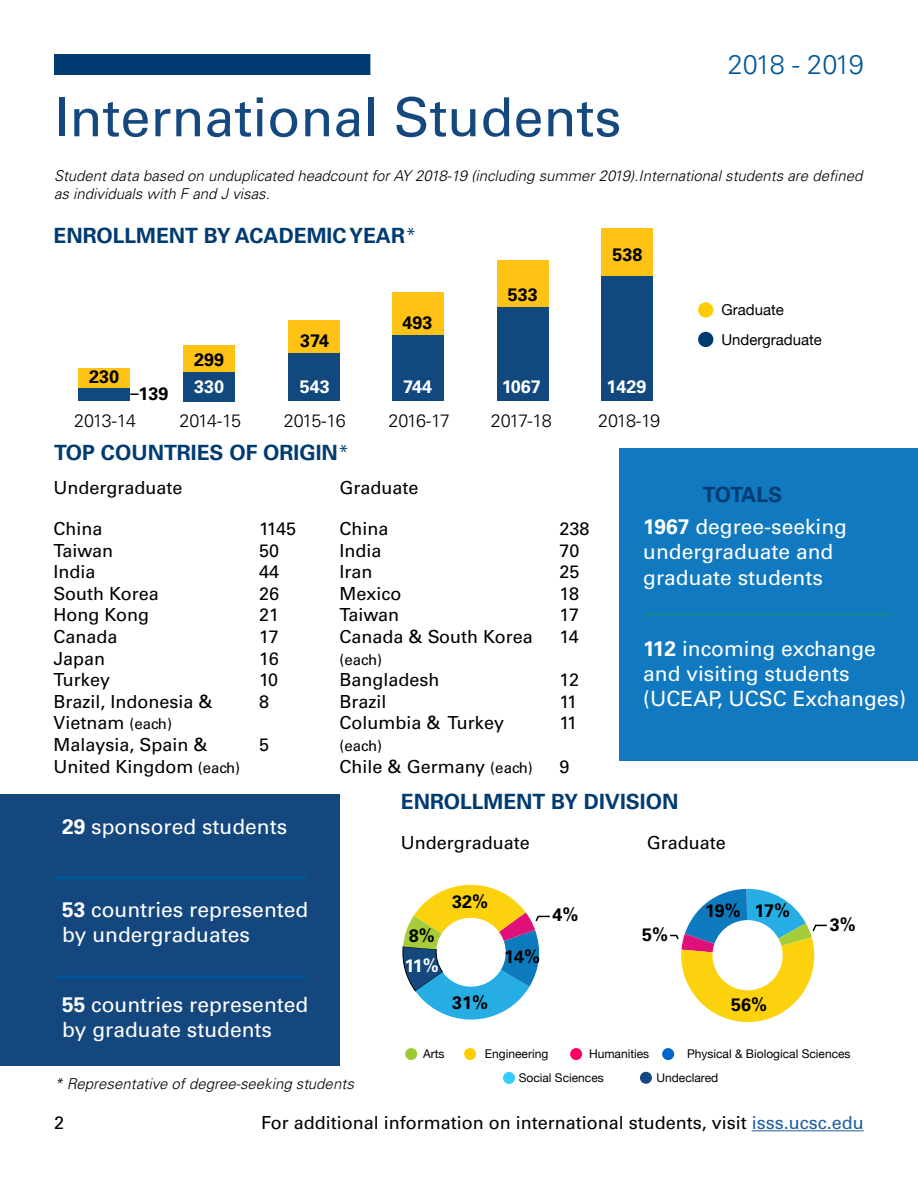
<style>
.page{position:relative;width:918px;height:1188px;background:#fff}
.page>*{position:absolute;margin:0;border:0;box-sizing:border-box;transform-origin:0 0}
.t1{font:54px "Univers LT Std";color:#14487e}
.t2{font:300 27px "Univers LT Std";letter-spacing:-.04em;color:#005798}
.t3{font:21px/25.2px "Univers LT Std";color:#fff}
.t4{font:700 21px "Univers LT Std";color:#003b71}
.t5{font:700 21px "Univers LT Std";color:#003c72}
.t6{font:18px/21.6px "Univers LT Std";color:#000}
.t7{font:700 18px "Univers LT Std";color:#000}
.t8{font:300 18px "Univers LT Std";letter-spacing:-.05em;color:#000}
.t9{font:700 18px "Univers LT Std";color:#fff}
.t10{font:italic 300 15px/18px "Univers LT Std";color:#000}
.t11{font:15px/29.5px "Helvetica Neue";color:#000}
.t12{font:15px "Univers LT Std";color:#000}
.t13{font:12px/23.9px "Helvetica Neue";color:#000}
.s1{font-weight:300}
.s2{font-size:15px}
.s3{font-weight:700}
.s4{color:#215e9e}
</style>
<div class="page">
<div style="left:602px;top:276px;width:51px;height:125px;background:#11487e"></div>
<div style="left:602px;top:228px;width:51px;height:48px;background:#ffc316"></div>
<div style="left:78px;top:369px;width:51px;height:20px;background:#ffc316"></div>
<div style="left:183px;top:346px;width:52px;height:26px;background:#ffc316"></div>
<div style="left:288px;top:320px;width:51px;height:33px;background:#ffc316"></div>
<div style="left:392px;top:292px;width:52px;height:44px;background:#ffc316"></div>
<div style="left:497px;top:260px;width:51px;height:47px;background:#ffc316"></div>
<div style="left:78px;top:389px;width:51px;height:12px;background:#11487e"></div>
<div style="left:183px;top:372px;width:52px;height:29px;background:#11487e"></div>
<div style="left:288px;top:353px;width:51px;height:48px;background:#11487e"></div>
<div style="left:392px;top:336px;width:52px;height:65px;background:#11487e"></div>
<div style="left:497px;top:307px;width:51px;height:94px;background:#11487e"></div>
<div style="left:0;top:794px;width:340px;height:272px;background:#14477d"></div>
<div style="left:620px;top:448px;width:298px;height:313px;background:#1079bf"></div>
<hr style="left:752px;top:1130px;width:112px;height:1px;background:#215e9e">
<div style="left:698px;top:302px;width:15px;height:16px;background:#fc0;border-radius:50%"></div>
<div style="left:698px;top:332px;width:15px;height:15px;background:#003c72;border-radius:50%"></div>
<div style="left:405px;top:1048px;width:12px;height:12px;background:#9c3;border-radius:50%"></div>
<div style="left:464px;top:1048px;width:12px;height:12px;background:#fc0;border-radius:50%"></div>
<div style="left:570px;top:1048px;width:12px;height:12px;background:#f06;border-radius:50%"></div>
<div style="left:503px;top:1072px;width:12px;height:12px;background:#3cf;border-radius:50%"></div>
<div style="left:640px;top:1072px;width:12px;height:12px;background:#14477d;border-radius:50%"></div>
<div style="left:662px;top:1048px;width:12px;height:12px;background:#06c;border-radius:50%"></div>
<div style="left:54px;top:54px;width:316px;height:21px;background:#003b71"></div>
<hr style="left:643px;top:613px;width:251px;height:3px;background:#128598">
<hr style="left:54px;top:876px;width:252px;height:3px;background:#005798">
<hr style="left:54px;top:975px;width:252px;height:3px;background:#005798">
<svg style="left:402px;top:884px;width:148px;height:136px"></svg>
<svg style="left:130px;top:393px;width:9px;height:2px"></svg>
<svg style="left:666px;top:888px;width:161px;height:162px"></svg>
<h2 class="t2" style="left:728px;top:48px;width:138px">2018 - 2019</h2>
<h1 class="t1" style="left:54px;top:85px;width:569px">International Students</h1>
<p class="t10" style="left:54px;top:167px;width:810px">Student data based on unduplicated headcount for AY 2018-19 (including summer 2019).International students are defined as individuals with F and J visas.</p>
<p class="t4" style="left:54px;top:223px;width:365px">ENROLLMENT BY ACADEMIC YEAR<span class="s1">*</span></p>
<p class="t7" style="left:194px;top:349px;width:32px">299</p>
<p class="t7" style="left:300px;top:330px;width:31px">374</p>
<p class="t7" style="left:403px;top:313px;width:32px">493</p>
<p class="t7" style="left:508px;top:284px;width:32px">533</p>
<p class="t7" style="left:613px;top:244px;width:32px">538</p>
<p class="t7" style="left:89px;top:366px;width:32px">230</p>
<p class="t7" style="left:139px;top:384px;width:32px">139</p>
<p class="t9" style="left:194px;top:376px;width:32px">330</p>
<p class="t9" style="left:300px;top:376px;width:32px">543</p>
<p class="t9" style="left:403px;top:376px;width:31px">744</p>
<p class="t9" style="left:502px;top:376px;width:40px">1067</p>
<p class="t9" style="left:607px;top:376px;width:42px">1429</p>
<p class="t8" style="left:74px;top:410px;width:63px">2013-14</p>
<p class="t8" style="left:179px;top:410px;width:63px">2014-15</p>
<p class="t8" style="left:284px;top:410px;width:63px">2015-16</p>
<p class="t8" style="left:388px;top:410px;width:63px">2016-17</p>
<p class="t8" style="left:491px;top:410px;width:63px">2017-18</p>
<p class="t8" style="left:598px;top:410px;width:64px">2018-19</p>
<p class="t5" style="left:54px;top:440px;width:297px">TOP COUNTRIES OF ORIGIN<span class="s1">*</span></p>
<p class="t6" style="left:54px;top:477px;width:131px">Undergraduate</p>
<p class="t6" style="left:340px;top:477px;width:81px">Graduate</p>
<p class="t11" style="left:721px;top:296px;width:102px">Graduate<br>Undergraduate</p>
<p class="t5" style="left:703px;top:482px;width:81px">TOTALS</p>
<p class="t6" style="left:54px;top:518px;width:188px">China<br>Taiwan<br>India<br>South Korea<br>Hong Kong<br>Canada<br>Japan<br>Turkey<br>Brazil, Indonesia &amp;<br>Vietnam <span class="s2">(each)<br></span>Malaysia, Spain &amp;<br>United Kingdom <span class="s2">(each)</span></p>
<p class="t6" style="left:340px;top:518px;width:195px">China<br>India<br>Iran<br>Mexico<br>Taiwan<br>Canada &amp; South Korea</p>
<p class="t6" style="left:259px;top:518px;width:38px">1145<br>50<br>44<br>26<br>21<br>17<br>16<br>10<br>8</p>
<p class="t6" style="left:259px;top:734px;width:12px">5</p>
<p class="t12" style="left:340px;top:650px;width:44px">(each)</p>
<p class="t6" style="left:340px;top:669px;width:166px">Bangladesh<br>Brazil<br>Columbia &amp; Turkey</p>
<p class="t12" style="left:340px;top:737px;width:44px">(each)</p>
<p class="t6" style="left:340px;top:755px;width:195px">Chile &amp; Germany <span class="s2">(each)</span></p>
<p class="t6" style="left:559px;top:518px;width:32px">238<br>70<br>25<br>18<br>17<br>14</p>
<p class="t6" style="left:559px;top:669px;width:21px">12<br>11<br>11</p>
<p class="t6" style="left:559px;top:755px;width:12px">9</p>
<p class="t3" style="left:643px;top:514px;width:205px"><span class="s3">1967</span> degree-seeking undergraduate and graduate students</p>
<p class="t3" style="left:643px;top:636px;width:264px"><span class="s3">112</span> incoming exchange and visiting students (UCEAP, UCSC Exchanges)</p>
<p class="t4" style="left:401px;top:790px;width:279px">ENROLLMENT BY DIVISION</p>
<p class="t3" style="left:62px;top:814px;width:227px"><span class="s3">29</span> sponsored students</p>
<p class="t6" style="left:401px;top:832px;width:131px">Undergraduate</p>
<p class="t6" style="left:647px;top:832px;width:81px">Graduate</p>
<p class="t3" style="left:62px;top:897px;width:248px"><span class="s3">53</span> countries represented by undergraduates</p>
<p class="t7" style="left:409px;top:925px;width:28px">8%</p>
<p class="t7" style="left:452px;top:891px;width:38px">32%</p>
<p class="t7" style="left:553px;top:904px;width:28px">4%</p>
<p class="t7" style="left:642px;top:924px;width:28px">5%</p>
<p class="t7" style="left:705px;top:900px;width:86px">19% 17%</p>
<p class="t7" style="left:830px;top:914px;width:28px">3%</p>
<p class="t9" style="left:405px;top:955px;width:36px">11%</p>
<p class="t7" style="left:504px;top:946px;width:38px">14%</p>
<p class="t3" style="left:62px;top:992px;width:248px"><span class="s3">55</span> countries represented by graduate students</p>
<p class="t7" style="left:452px;top:993px;width:38px">31%</p>
<p class="t7" style="left:731px;top:994px;width:38px">56%</p>
<p class="t10" style="left:54px;top:1075px;width:301px">* Representative of degree-seeking students</p>
<p class="t13" style="left:423px;top:1042px;width:23px">Arts</p>
<p class="t13" style="left:485px;top:1042px;width:65px">Engineering</p>
<p class="t13" style="left:519px;top:1042px;width:132px;text-indent:70px">Humanities<br>Social Sciences</p>
<p class="t13" style="left:687px;top:1042px;width:165px">Physical &amp; Biological Sciences</p>
<p class="t13" style="left:656px;top:1066px;width:63px">Undeclared</p>
<p class="t6" style="left:54px;top:1112px;width:12px">2</p>
<p class="t6" style="left:261px;top:1112px;width:604px">For additional information on international students, visit <span class="s4">isss.ucsc.edu</span></p>
</div>
